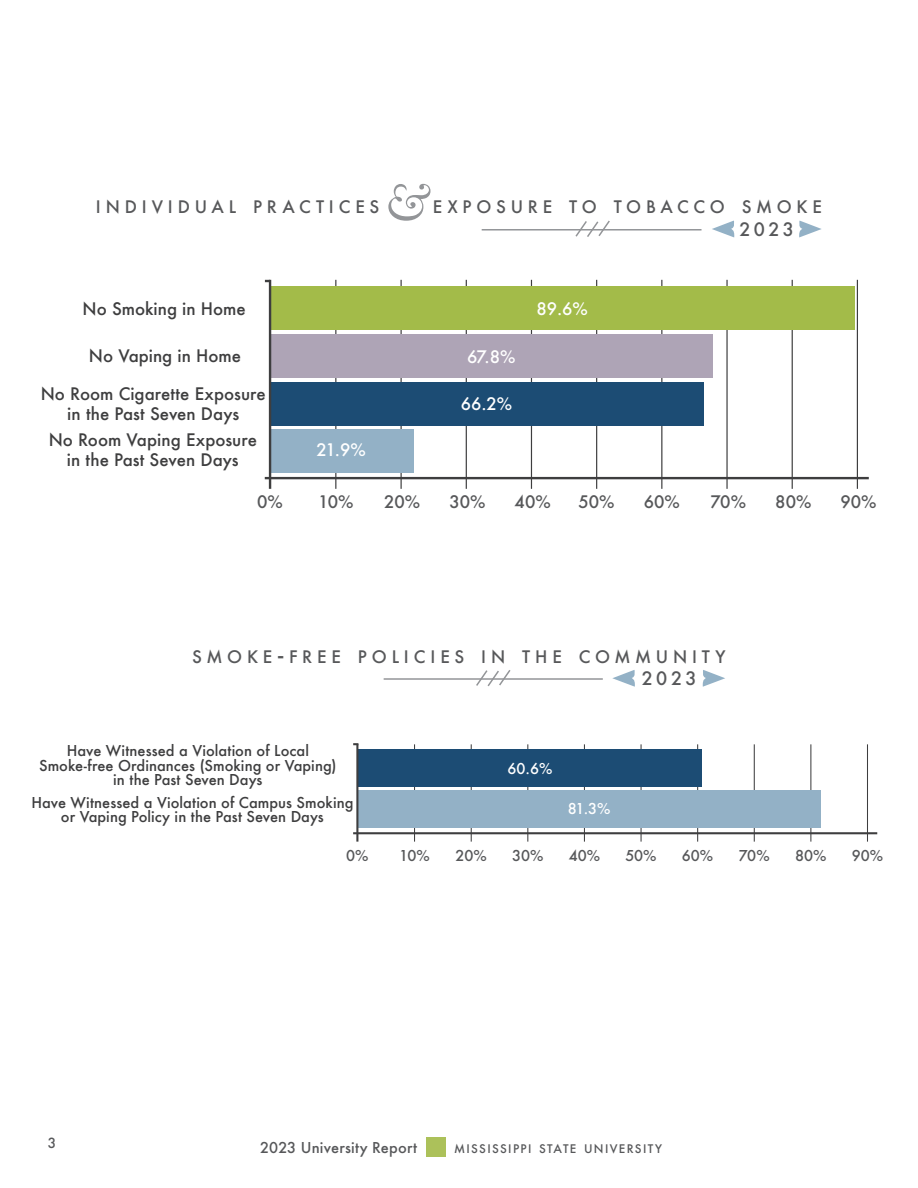
<style>
.page{position:relative;width:918px;height:1188px;background:#fff}
.page>*{position:absolute;margin:0;border:0;box-sizing:border-box;transform-origin:0 0}
.t1{font:54.75px "Bell MT Italic";color:#939598}
.t2{font:500 18px "Futura";letter-spacing:.19em;color:#57585a}
.t3{font:500 16.8px/20.1px "Futura";color:#3e3e3f;text-align:center}
.t4{font:500 16.8px "Futura";letter-spacing:.285em;color:#57585a}
.t5{font:500 16.8px "Futura";letter-spacing:-.005em;color:#57585a}
.t6{font:500 16.8px "Futura";letter-spacing:-.025em;color:#fff}
.t7{font:500 14.55px/14.5px "Futura";letter-spacing:.005em;color:#3e3e3f;text-align:center}
.t8{font:500 14.55px "Futura";letter-spacing:.01em;color:#57585a}
.t9{font:500 14.55px "Futura";color:#fff}
.t10{font:500 13.65px "Futura";color:#57585a}
.t11{font:500 11.55px "Futura";letter-spacing:.115em;color:#57585a}
.s1{font-size:24px}
</style>
<div class="page">
<div style="left:427px;top:1137px;width:19px;height:20px;background:#acc15a"></div>
<hr style="left:482px;top:229px;width:220px;height:2px;background:#939598">
<svg style="left:574px;top:220px;width:37px;height:17px"></svg>
<svg style="left:712px;top:221px;width:23px;height:16px"></svg>
<svg style="left:799px;top:221px;width:23px;height:16px"></svg>
<hr style="left:265px;top:477px;width:604px;height:2px;background:#3e3e3f">
<hr style="left:596px;top:280px;width:1px;height:209px;background:#3e3e3f">
<hr style="left:335px;top:280px;width:1px;height:209px;background:#3e3e3f">
<hr style="left:401px;top:280px;width:1px;height:209px;background:#3e3e3f">
<hr style="left:466px;top:280px;width:1px;height:209px;background:#3e3e3f">
<hr style="left:531px;top:280px;width:1px;height:209px;background:#3e3e3f">
<hr style="left:661px;top:280px;width:1px;height:209px;background:#3e3e3f">
<hr style="left:726px;top:280px;width:2px;height:209px;background:#3e3e3f">
<hr style="left:792px;top:280px;width:1px;height:209px;background:#3e3e3f">
<hr style="left:857px;top:280px;width:1px;height:209px;background:#3e3e3f">
<div style="left:270px;top:429px;width:144px;height:44px;background:#93b1c6"></div>
<div style="left:270px;top:382px;width:433px;height:44px;background:#1c4c74"></div>
<div style="left:271px;top:335px;width:442px;height:43px;background:#aea4b6"></div>
<div style="left:270px;top:287px;width:584px;height:43px;background:#a3bb49"></div>
<hr style="left:269px;top:280px;width:2px;height:209px;background:#3e3e3f">
<hr style="left:384px;top:678px;width:219px;height:2px;background:#939598">
<svg style="left:475px;top:670px;width:37px;height:17px"></svg>
<svg style="left:612px;top:670px;width:23px;height:17px"></svg>
<svg style="left:702px;top:670px;width:23px;height:17px"></svg>
<hr style="left:641px;top:744px;width:1px;height:98px;background:#3e3e3f">
<hr style="left:414px;top:744px;width:1px;height:98px;background:#3e3e3f">
<hr style="left:471px;top:744px;width:1px;height:98px;background:#3e3e3f">
<hr style="left:527px;top:744px;width:1px;height:98px;background:#3e3e3f">
<hr style="left:584px;top:744px;width:1px;height:98px;background:#3e3e3f">
<hr style="left:697px;top:744px;width:1px;height:98px;background:#3e3e3f">
<hr style="left:754px;top:744px;width:1px;height:98px;background:#3e3e3f">
<hr style="left:810px;top:744px;width:1px;height:98px;background:#3e3e3f">
<div style="left:358px;top:790px;width:463px;height:38px;background:#93b1c6"></div>
<div style="left:358px;top:749px;width:344px;height:38px;background:#1c4c74"></div>
<hr style="left:353px;top:832px;width:524px;height:2px;background:#3e3e3f">
<hr style="left:867px;top:744px;width:1px;height:98px;background:#3e3e3f">
<hr style="left:356px;top:744px;width:2px;height:98px;background:#3e3e3f">
<p class="t4" style="left:96px;top:196px;width:285px">INDIVIDUAL PRACTICES</p>
<p class="t1" style="left:382px;top:170px;width:46px">&amp;</p>
<p class="t4" style="left:433px;top:196px;width:391px">EXPOSURE TO TOBACCO SMOKE</p>
<p class="t2" style="left:739px;top:217px;width:56px">2023</p>
<p class="t3" style="left:83px;top:299px;width:165px">No Smoking in Home</p>
<p class="t3" style="left:89px;top:346px;width:154px">No Vaping in Home</p>
<p class="t3" style="left:41px;top:383px;width:226px">No Room Cigarette Exposure in the Past Seven Days</p>
<p class="t3" style="left:49px;top:430px;width:210px">No Room Vaping Exposure in the Past Seven Days</p>
<p class="t6" style="left:317px;top:439px;width:51px">21.9%</p>
<p class="t6" style="left:467px;top:345px;width:50px">67.8%</p>
<p class="t6" style="left:461px;top:392px;width:53px">66.2%</p>
<p class="t6" style="left:536px;top:297px;width:53px">89.6%</p>
<p class="t5" style="left:257px;top:490px;width:27px">0%</p>
<p class="t5" style="left:318px;top:490px;width:37px">10%</p>
<p class="t5" style="left:384px;top:490px;width:37px">20%</p>
<p class="t5" style="left:449px;top:490px;width:38px">30%</p>
<p class="t5" style="left:515px;top:490px;width:38px">40%</p>
<p class="t5" style="left:579px;top:490px;width:38px">50%</p>
<p class="t5" style="left:644px;top:490px;width:38px">60%</p>
<p class="t5" style="left:710px;top:490px;width:37px">70%</p>
<p class="t5" style="left:775px;top:490px;width:38px">80%</p>
<p class="t5" style="left:841px;top:490px;width:38px">90%</p>
<p class="t4" style="left:192px;top:645px;width:535px">SMOKE<span class="s1">-</span>FREE POLICIES IN THE COMMUNITY</p>
<p class="t2" style="left:642px;top:666px;width:56px">2023</p>
<p class="t7" style="left:39px;top:743px;width:299px">Have Witnessed a Violation of Local<br>Smoke-free Ordinances (Smoking or Vaping) in the Past Seven Days</p>
<p class="t7" style="left:31px;top:795px;width:324px">Have Witnessed a Violation of Campus Smoking or Vaping Policy in the Past Seven Days</p>
<p class="t9" style="left:508px;top:758px;width:46px">60.6%</p>
<p class="t9" style="left:568px;top:798px;width:44px">81.3%</p>
<p class="t10" style="left:48px;top:1134px;width:10px">3</p>
<p class="t8" style="left:346px;top:845px;width:24px">0%</p>
<p class="t8" style="left:399px;top:845px;width:32px">10%</p>
<p class="t8" style="left:456px;top:845px;width:33px">20%</p>
<p class="t8" style="left:512px;top:845px;width:33px">30%</p>
<p class="t8" style="left:569px;top:845px;width:33px">40%</p>
<p class="t8" style="left:625px;top:845px;width:33px">50%</p>
<p class="t8" style="left:682px;top:845px;width:33px">60%</p>
<p class="t8" style="left:739px;top:845px;width:32px">70%</p>
<p class="t8" style="left:795px;top:845px;width:33px">80%</p>
<p class="t8" style="left:852px;top:845px;width:33px">90%</p>
<p class="t8" style="left:260px;top:1137px;width:159px">2023 University Report</p>
<p class="t11" style="left:454px;top:1140px;width:209px">MISSISSIPPI STATE UNIVERSITY</p>
</div>
